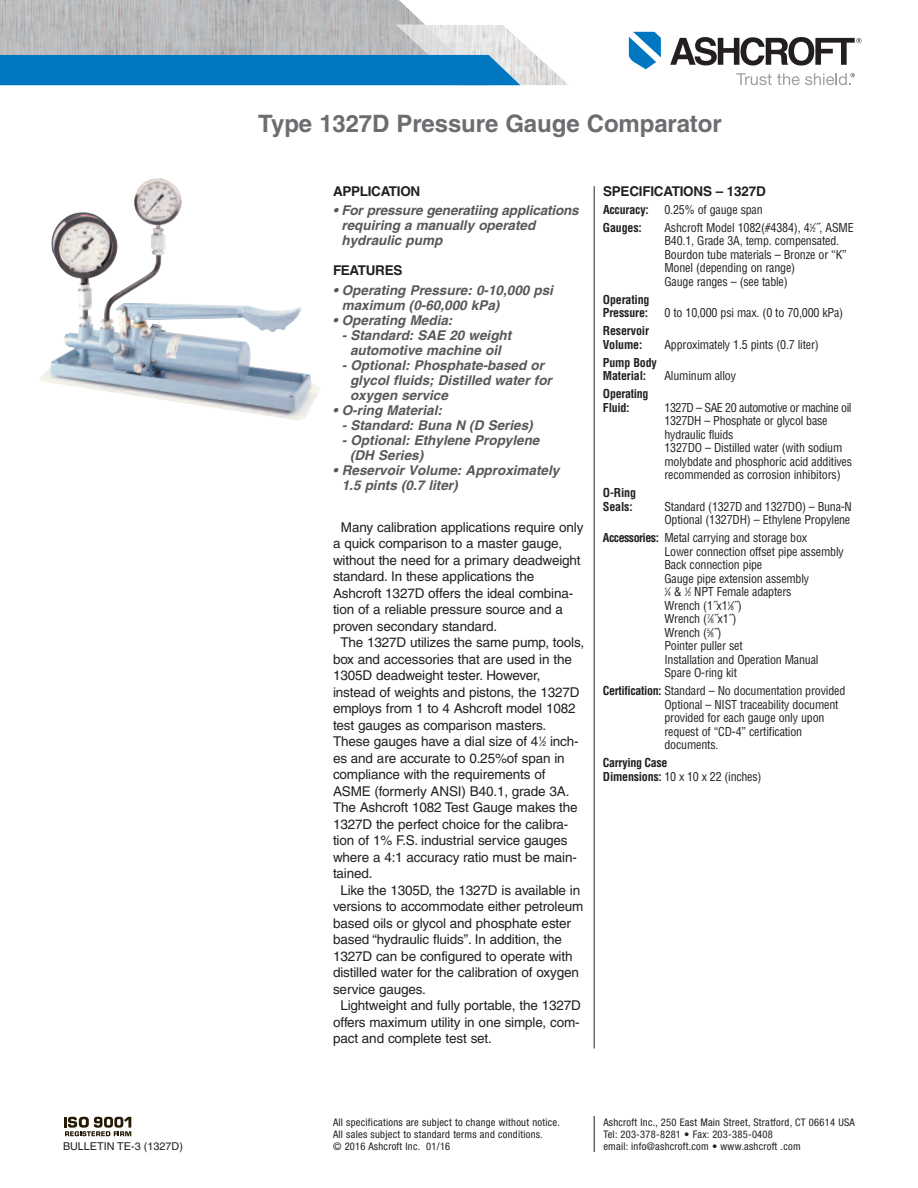
<style>
.page{position:relative;width:918px;height:1188px;background:#fff}
.page>*{position:absolute;margin:0;border:0;box-sizing:border-box;transform-origin:0 0}
.t1{font:700 24px "Helvetica";letter-spacing:-.005em;color:#6c6d70}
.t2{font:13.5px "Helvetica";letter-spacing:-.01em;color:#231f20}
.t3{font:italic 700 13.5px/15px "Helvetica";color:#57585a}
.t4{font:700 13.5px "Helvetica";letter-spacing:-.02em;color:#231f20}
.t5{font:condensed 12px/13.5px "Helvetica";letter-spacing:-.015em;color:#231f20}
.t6{font:700 condensed 12px/13.5px "Helvetica";letter-spacing:-.015em;color:#231f20}
.t7{font:10.8px "Helvetica";color:#231f20}
.t8{font:condensed 10.5px/12px "Helvetica Neue";letter-spacing:.025em;color:#231f20}
.s1{font-size:6.75px}
.s2{font-size:6px}
.s3{font-weight:700}
.s4{font-weight:400}
</style>
<div class="page">
<hr style="left:17px;top:85px;width:445px;height:1px;background:#ceced0">
<img style="left:0;top:0;width:425px;height:25px">
<svg style="left:629px;top:32px;width:32px;height:37px"></svg>
<svg style="left:670px;top:37px;width:192px;height:29px"></svg>
<svg style="left:0;top:25px;width:569px;height:60px;background:#70a5c6"></svg>
<svg style="left:736px;top:73px;width:119px;height:12px"></svg>
<svg style="left:64px;top:1117px;width:67px;height:19px"></svg>
<hr style="left:594px;top:186px;width:1px;height:862px;background:#231f20">
<img style="left:40px;top:178px;width:280px;height:242px">
<hr style="left:594px;top:1116px;width:1px;height:36px;background:#231f20">
<p class="t7" style="left:63px;top:1142px;width:121px">BULLETIN TE-3 (1327D)</p>
<h1 class="t1" style="left:258px;top:115px;width:465px">Type 1327D Pressure Gauge Comparator</h1>
<p class="t4" style="left:333px;top:186px;width:89px">APPLICATION</p>
<p class="t3" style="left:341px;top:204px;width:239px;text-indent:-8px">• For pressure generatiing applications requiring a manually operated hydraulic pump</p>
<p class="t4" style="left:333px;top:265px;width:71px">FEATURES</p>
<p class="t3" style="left:342px;top:284px;width:213px;text-indent:-9px">• Operating Pressure: 0-10,000 psi maximum (0-60,000 kPa)</p>
<p class="t3" style="left:333px;top:314px;width:121px">• Operating Media:</p>
<p class="t3" style="left:342px;top:329px;width:171px;text-align:center">- Standard: SAE 20 weight automotive machine oil</p>
<p class="t3" style="left:350px;top:359px;width:203px;text-indent:-8px">- Optional: Phosphate-based or glycol fluids; Distilled water for oxygen service</p>
<p class="t3" style="left:333px;top:404px;width:110px">• O-ring Material:</p>
<p class="t3" style="left:342px;top:419px;width:192px">- Standard: Buna N (D Series)</p>
<p class="t3" style="left:350px;top:434px;width:191px;text-indent:-8px">- Optional: Ethylene Propylene (DH Series)</p>
<p class="t3" style="left:342px;top:464px;width:219px;text-indent:-9px">• Reservoir Volume: Approximately<br>1.5 pints (0.7 liter)</p>
<p class="t2" style="left:341px;top:522px;width:244px">Many calibration applications require only</p>
<p class="t2" style="left:333px;top:538px;width:231px">a quick comparison to a master gauge,</p>
<p class="t2" style="left:333px;top:555px;width:249px">without the need for a primary deadweight</p>
<p class="t2" style="left:333px;top:571px;width:203px">standard. In these applications the</p>
<p class="t2" style="left:333px;top:588px;width:242px">Ashcroft 1327D offers the ideal combina-</p>
<p class="t2" style="left:333px;top:604px;width:231px">tion of a reliable pressure source and a</p>
<p class="t2" style="left:333px;top:621px;width:166px">proven secondary standard.</p>
<p class="t2" style="left:340px;top:637px;width:245px">The 1327D utilizes the same pump, tools,</p>
<p class="t2" style="left:333px;top:654px;width:240px">box and accessories that are used in the</p>
<p class="t2" style="left:333px;top:670px;width:209px">1305D deadweight tester. However,</p>
<p class="t2" style="left:333px;top:687px;width:248px">instead of weights and pistons, the 1327D</p>
<p class="t2" style="left:333px;top:703px;width:244px">employs from 1 to 4 Ashcroft model 1082</p>
<p class="t2" style="left:333px;top:720px;width:215px">test gauges as comparison masters.</p>
<p class="t2" style="left:333px;top:736px;width:247px">These gauges have a dial size of 4<sup>1</sup>⁄<span class="s1">2</span> inch-</p>
<p class="t2" style="left:333px;top:753px;width:233px">es and are accurate to 0.25%of span in</p>
<p class="t2" style="left:333px;top:769px;width:214px">compliance with the requirements of</p>
<p class="t2" style="left:333px;top:786px;width:238px">ASME (formerly ANSI) B40.1, grade 3A.</p>
<p class="t2" style="left:333px;top:802px;width:246px">The Ashcroft 1082 Test Gauge makes the</p>
<p class="t2" style="left:333px;top:819px;width:237px">1327D the perfect choice for the calibra-</p>
<p class="t2" style="left:333px;top:835px;width:236px">tion of 1% F.S. industrial service gauges</p>
<p class="t2" style="left:333px;top:852px;width:245px">where a 4:1 accuracy ratio must be main-</p>
<p class="t2" style="left:333px;top:868px;width:41px">tained.</p>
<p class="t2" style="left:340px;top:885px;width:241px">Like the 1305D, the 1327D is available in</p>
<p class="t2" style="left:333px;top:901px;width:252px">versions to accommodate either petroleum</p>
<p class="t2" style="left:333px;top:918px;width:240px">based oils or glycol and phosphate ester</p>
<p class="t2" style="left:333px;top:934px;width:230px">based “hydraulic fluids”. In addition, the</p>
<p class="t2" style="left:333px;top:951px;width:241px">1327D can be configured to operate with</p>
<p class="t2" style="left:333px;top:967px;width:247px">distilled water for the calibration of oxygen</p>
<p class="t2" style="left:333px;top:984px;width:95px">service gauges.</p>
<p class="t2" style="left:340px;top:1000px;width:242px">Lightweight and fully portable, the 1327D</p>
<p class="t2" style="left:333px;top:1017px;width:248px">offers maximum utility in one simple, com-</p>
<p class="t2" style="left:333px;top:1033px;width:160px">pact and complete test set.</p>
<p class="t4" style="left:603px;top:186px;width:164px">SPECIFICATIONS – 1327D</p>
<p class="t6" style="left:603px;top:203px;width:47px">Accuracy:</p>
<p class="t5" style="left:664px;top:203px;width:100px">0.25% of gauge span</p>
<p class="t6" style="left:603px;top:221px;width:40px">Gauges:</p>
<p class="t5" style="left:664px;top:221px;width:191px">Ashcroft Model 1082(#4384), 4<sup>1</sup>⁄<span class="s2">2</span>˝, ASME B40.1, Grade 3A, temp. compensated.<br>Bourdon tube materials – Bronze or “K” Monel (depending on range)<br>Gauge ranges – (see table)</p>
<p class="t6" style="left:603px;top:293px;width:48px">Operating<br>Pressure:</p>
<p class="t5" style="left:664px;top:306px;width:180px">0 to 10,000 psi max. (0 to 70,000 kPa)</p>
<p class="t6" style="left:603px;top:324px;width:48px">Reservoir<br>Volume:</p>
<p class="t5" style="left:664px;top:338px;width:156px">Approximately 1.5 pints (0.7 liter)</p>
<p class="t6" style="left:603px;top:356px;width:55px">Pump Body<br>Material:</p>
<p class="t5" style="left:664px;top:369px;width:73px">Aluminum alloy</p>
<p class="t6" style="left:603px;top:387px;width:47px">Operating<br>Fluid:</p>
<p class="t5" style="left:664px;top:401px;width:189px">1327D – SAE 20 automotive or machine oil 1327DH – Phosphate or glycol base hydraulic fluids<br>1327DO – Distilled water (with sodium molybdate and phosphoric acid additives recommended as corrosion inhibitors)</p>
<p class="t6" style="left:603px;top:486px;width:35px">O-Ring<br>Seals:</p>
<p class="t5" style="left:664px;top:500px;width:189px">Standard (1327D and 1327DO) – Buna-N<br>Optional (1327DH) – Ethylene Propylene</p>
<p class="t5" style="left:664px;top:531px;width:181px;text-indent:-61px"><span class="s3">Accessories:</span> Metal carrying and storage box<br>Lower connection offset pipe assembly<br>Back connection pipe<br>Gauge pipe extension assembly<br><sup>1</sup>⁄<span class="s2">4</span> &amp; <sup>1</sup>⁄<span class="s2">2</span> NPT Female adapters<br>Wrench (1˝x1<sup>1</sup>⁄<span class="s2">8</span>˝)<br>Wrench (<sup>7</sup>⁄<span class="s2">8</span>˝x1˝)<br>Wrench (<sup>5</sup>⁄<span class="s2">8</span>˝)<br>Pointer puller set<br>Installation and Operation Manual<br>Spare O-ring kit</p>
<p class="t5" style="left:664px;top:684px;width:182px;text-indent:-61px"><span class="s3">Certification:</span> Standard – No documentation provided Optional – NIST traceability document provided for each gauge only upon request of “CD-4” certification documents.</p>
<p class="t6" style="left:603px;top:756px;width:160px">Carrying Case<br>Dimensions: <span class="s4">10 x 10 x 22 (inches)</span></p>
<p class="t8" style="left:333px;top:1117px;width:228px">All specifications are subject to change without notice.<br>All sales subject to standard terms and conditions.<br>© 2016 Ashcroft Inc. 01/16</p>
<p class="t8" style="left:603px;top:1117px;width:253px">Ashcroft Inc., 250 East Main Street, Stratford, CT 06614 USA<br>Tel: 203-378-8281 • Fax: 203-385-0408<br>email: info@ashcroft.com • www.ashcroft .com</p>
</div>
